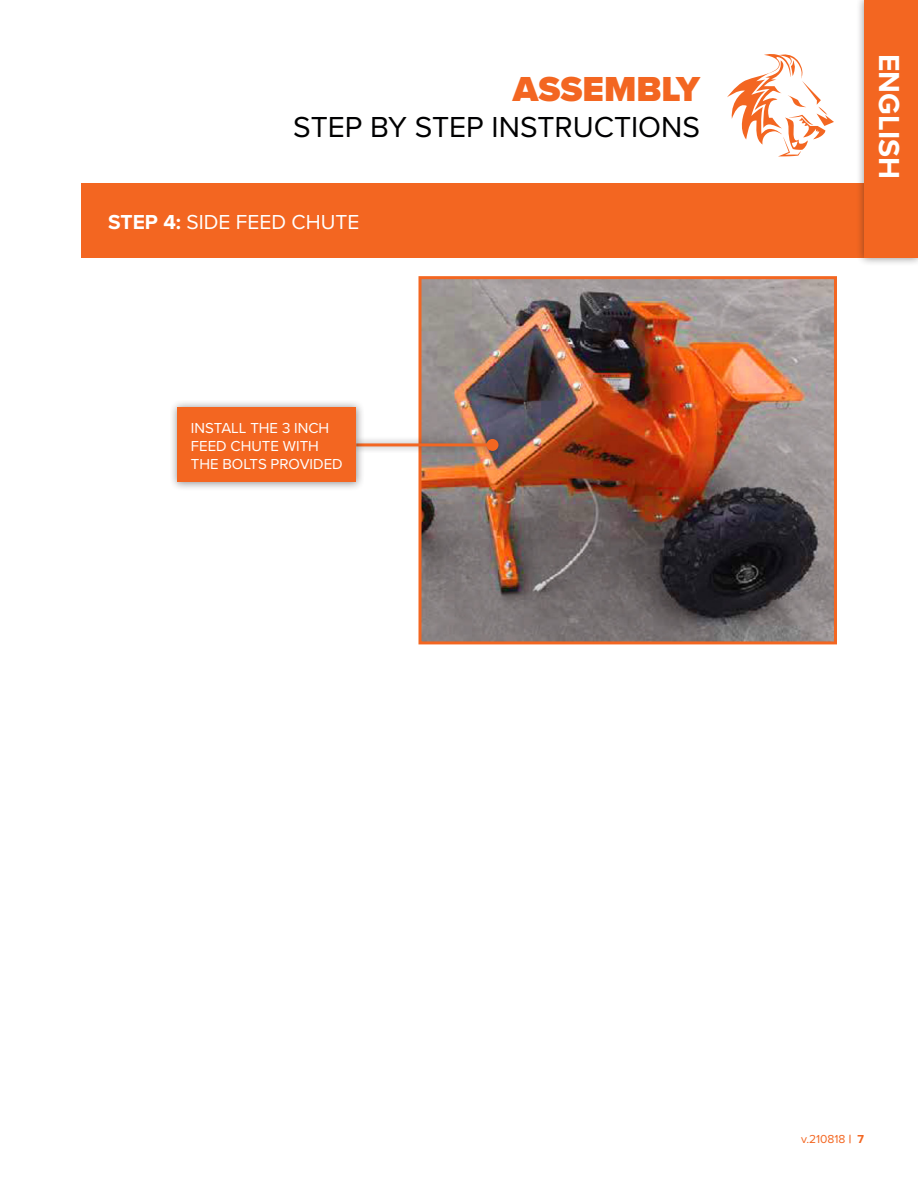
<style>
.page{position:relative;width:918px;height:1188px;background:#fff}
.page>*{position:absolute;margin:0;border:0;box-sizing:border-box;transform-origin:0 0}
.t1{font:900 36px "Proxima Nova";color:#f36621}
.t2{font:30px "Proxima Nova";color:#000001}
.t3{font:700 30px "Proxima Nova";color:#fff}
.t4{font:21px "Proxima Nova";color:#fff}
.t5{font:15px/18px "Proxima Nova";color:#fff}
.t6{font:12px "Proxima Nova";color:#f36621}
.s1{font-weight:700}
</style>
<div class="page">
<svg style="left:727px;top:54px;width:107px;height:102px"></svg>
<div style="left:81px;top:183px;width:837px;height:75px;background:#f36621"></div>
<img style="left:422px;top:280px;width:411px;height:360px">
<div style="left:418px;top:276px;width:419px;height:368px;border:3px solid #f36621"></div>
<div style="left:349px;top:432px;width:157px;height:26px;background:#231f20;opacity:.5"></div>
<hr style="left:356px;top:443px;width:136px;height:3px;background:#f36621">
<div style="left:486px;top:439px;width:12px;height:12px;background:#f36621;border-radius:50%"></div>
<div style="left:169px;top:399px;width:196px;height:92px;background:#231f20;opacity:.5"></div>
<div style="left:177px;top:408px;width:179px;height:74px;background:#f36621"></div>
<div style="left:855px;top:0;width:63px;height:266px;background:#231f20;opacity:.5"></div>
<div style="left:864px;top:0;width:54px;height:258px;background:#f36621"></div>
<h1 class="t1" style="left:513px;top:63px;width:189px">ASSEMBLY</h1>
<h2 class="t2" style="left:293px;top:105px;width:408px">STEP BY STEP INSTRUCTIONS</h2>
<h3 class="t4" style="left:108px;top:206px;width:253px"><span class="s1">STEP 4:</span> SIDE FEED CHUTE</h3>
<p class="t5" style="left:191px;top:418px;width:153px">INSTALL THE 3 INCH<br>FEED CHUTE WITH<br>THE BOLTS PROVIDED</p>
<h2 class="t3" style="left:912px;top:54px;width:126px;rotate:90deg">ENGLISH</h2>
<p class="t6" style="left:801px;top:1131px;width:64px">v.210818 <span class="s1">| 7</span></p>
</div>
